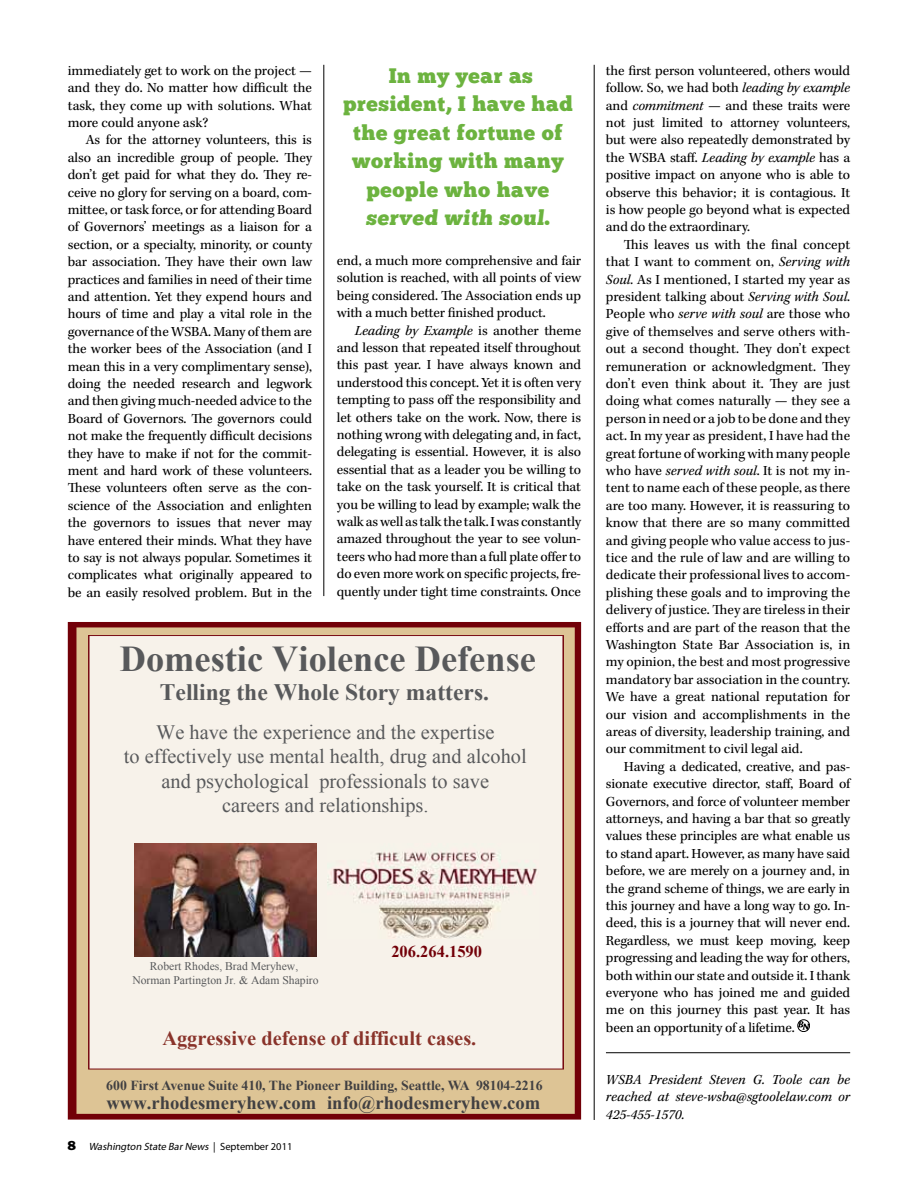
<style>
.page{position:relative;width:918px;height:1188px;background:#fff}
.page>*{position:absolute;margin:0;border:0;box-sizing:border-box;transform-origin:0 0}
.t1{font:700 36.3px "Times New Roman";color:#58595b}
.t2{font:700 23.55px "Times New Roman";color:#58595b}
.t3{font:21px/28.5px "Chunk Five";letter-spacing:.03em;color:#6cb33f;text-align:center}
.t4{font:20.4px/24.5px "Times New Roman";color:#58595b;text-align:center}
.t5{font:700 20.4px "Times New Roman";color:#89332a}
.t6{font:700 18.6px "Times New Roman";color:#414042}
.t7{font:700 16.5px "Times New Roman";color:#720008}
.t8{font:14.25px/17.4px "Kepler Std";letter-spacing:-.005em;color:#000;text-align:justify}
.t9{font:italic 14.25px/17.4px "Kepler Std";color:#000;text-align:justify}
.t10{font:700 13.8px "Times New Roman";color:#414042}
.t11{font:11.7px/14px "Times New Roman";color:#58595b;text-align:center}
.t12{font:italic 10.5px "Myriad Pro";color:#000}
.s1{font-style:italic}
.s2{font-family:"Franklin Gothic Std";font-style:normal;font-size:12px}
.s3{font-style:normal}
</style>
<div class="page">
<svg style="left:68px;top:622px;width:513px;height:498px;background:#c0906f"></svg>
<div style="left:88px;top:635px;width:476px;height:435px;background:#f7f2ea"></div>
<img style="left:328px;top:844px;width:210px;height:94px">
<img style="left:134px;top:843px;width:183px;height:114px">
<svg style="left:798px;top:1021px;width:12px;height:9px"></svg>
<div style="left:798px;top:1020px;width:12px;height:12px;border:1px solid #000;border-radius:50%"></div>
<hr style="left:606px;top:1052px;width:244px;height:1px;background:#000">
<hr style="left:324px;top:65px;width:1px;height:531px;background:#000">
<hr style="left:594px;top:65px;width:1px;height:1055px;background:#000">
<p class="t8" style="left:68px;top:62px;width:246px">immediately get to work on the project — and they do. No matter how difficult the task, they come up with solutions. What more could anyone ask?</p>
<p class="t8" style="left:68px;top:132px;width:246px;text-indent:18px">As for the attorney volunteers, this is also an incredible group of people. They don’t get paid for what they do. They re&shy;ceive no glory for serving on a board, com&shy;mittee, or task force, or for attending Board of Governors’ meetings as a liaison for a section, or a specialty, minority, or county bar association. They have their own law practices and families in need of their time and attention. Yet they expend hours and hours of time and play a vital role in the governance of the WSBA. Many of them are the worker bees of the Association (and I mean this in a very complimentary sense), doing the needed research and legwork and then giving much-needed advice to the Board of Governors. The governors could not make the frequently difficult decisions they have to make if not for the commit&shy;ment and hard work of these volunteers.<br>These volunteers often serve as the con&shy;science of the Association and enlighten the governors to issues that never may have entered their minds. What they have to say is not always popular. Sometimes it complicates what originally appeared to be an easily resolved problem. But in the</p>
<h3 class="t3" style="left:343px;top:62px;width:231px">In my year as president, I have had the great fortune of working with many people who have served with soul.</h3>
<p class="t8" style="left:337px;top:252px;width:246px">end, a much more comprehensive and fair solution is reached, with all points of view being considered. The Association ends up with a much better finished product.</p>
<p class="t8" style="left:337px;top:322px;width:246px;text-indent:18px"><span class="s1">Leading by Example</span> is another theme and lesson that repeated itself throughout this past year. I have always known and understood this concept. Yet it is often very tempting to pass off the responsibility and let others take on the work. Now, there is nothing wrong with delegating and, in fact, delegating is essential. However, it is also essential that as a leader you be willing to take on the task yourself. It is critical that you be willing to lead by example; walk the walk as well as talk the talk. I was constantly amazed throughout the year to see volun&shy;teers who had more than a full plate offer to do even more work on specific projects, fre&shy;quently under tight time constraints. Once</p>
<h1 class="t1" style="left:120px;top:633px;width:418px">Domestic Violence Defense</h1>
<h2 class="t2" style="left:160px;top:676px;width:331px">Telling the Whole Story matters.</h2>
<h3 class="t4" style="left:124px;top:720px;width:404px">We have the experience and the expertise<br>to effectively use mental health, drug and alcohol and psychological professionals to save<br>careers and relationships.</h3>
<p class="t11" style="left:132px;top:959px;width:188px">Robert Rhodes, Brad Meryhew,<br>Norman Partington Jr. &amp; Adam Shapiro</p>
<p class="t7" style="left:391px;top:940px;width:92px">206.264.1590</p>
<h3 class="t5" style="left:162px;top:1024px;width:315px">Aggressive defense of difficult cases.</h3>
<p class="t10" style="left:106px;top:1075px;width:438px">600 First Avenue Suite 410, The Pioneer Building, Seattle, WA 98104-2216</p>
<h3 class="t6" style="left:107px;top:1089px;width:435px">www.rhodesmeryhew.com info@rhodesmeryhew.com</h3>
<p class="t12" style="left:68px;top:1140px;width:226px"><span class="s2">8</span> Washington State BarNews <span class="s3">| S e p t e m b e r 2 0 1 1</span></p>
<p class="t8" style="left:606px;top:62px;width:246px">the first person volunteered, others would follow. So, we had both <span class="s1">leading by example </span>and <span class="s1">commitment</span> — and these traits were not just limited to attorney volunteers, but were also repeatedly demonstrated by the WSBA staff. <span class="s1">Leading by example</span> has a positive impact on anyone who is able to observe this behavior; it is contagious. It is how people go beyond what is expected and do the extraordinary.</p>
<p class="t8" style="left:606px;top:236px;width:246px;text-indent:18px">This leaves us with the final concept that I want to comment on, <span class="s1">Serving with Soul.</span> As I mentioned, I started my year as president talking about <span class="s1">Serving with Soul</span>.<br>People who <span class="s1">serve with soul</span> are those who give of themselves and serve others with&shy;out a second thought. They don’t expect remuneration or acknowledgment. They don’t even think about it. They are just doing what comes naturally — they see a person in need or a job to be done and they act. In my year as president, I have had the great fortune of working with many people who have <span class="s1">served with soul</span>. It is not my in&shy;tent to name each of these people, as there are too many. However, it is reassuring to know that there are so many committed and giving people who value access to jus&shy;tice and the rule of law and are willing to dedicate their professional lives to accom&shy;plishing these goals and to improving the delivery of justice. They are tireless in their efforts and are part of the reason that the Washington State Bar Association is, in my opinion, the best and most progressive mandatory bar association in the country.<br>We have a great national reputation for our vision and accomplishments in the areas of diversity, leadership training, and our commitment to civil legal aid.</p>
<p class="t8" style="left:606px;top:758px;width:246px;text-indent:18px">Having a dedicated, creative, and pas&shy;sionate executive director, staff, Board of Governors, and force of volunteer member attorneys, and having a bar that so greatly values these principles are what enable us to stand apart. However, as many have said before, we are merely on a journey and, in the grand scheme of things, we are early in this journey and have a long way to go. In&shy;deed, this is a journey that will never end.<br>Regardless, we must keep moving, keep progressing and leading the way for others, both within our state and outside it. I thank everyone who has joined me and guided me on this journey this past year. It has been an opportunity of a lifetime.</p>
<p class="t9" style="left:606px;top:1071px;width:246px">WSBA President Steven G. Toole can be reached at steve-wsba@sgtoolelaw.com or 425-455-1570.</p>
</div>
